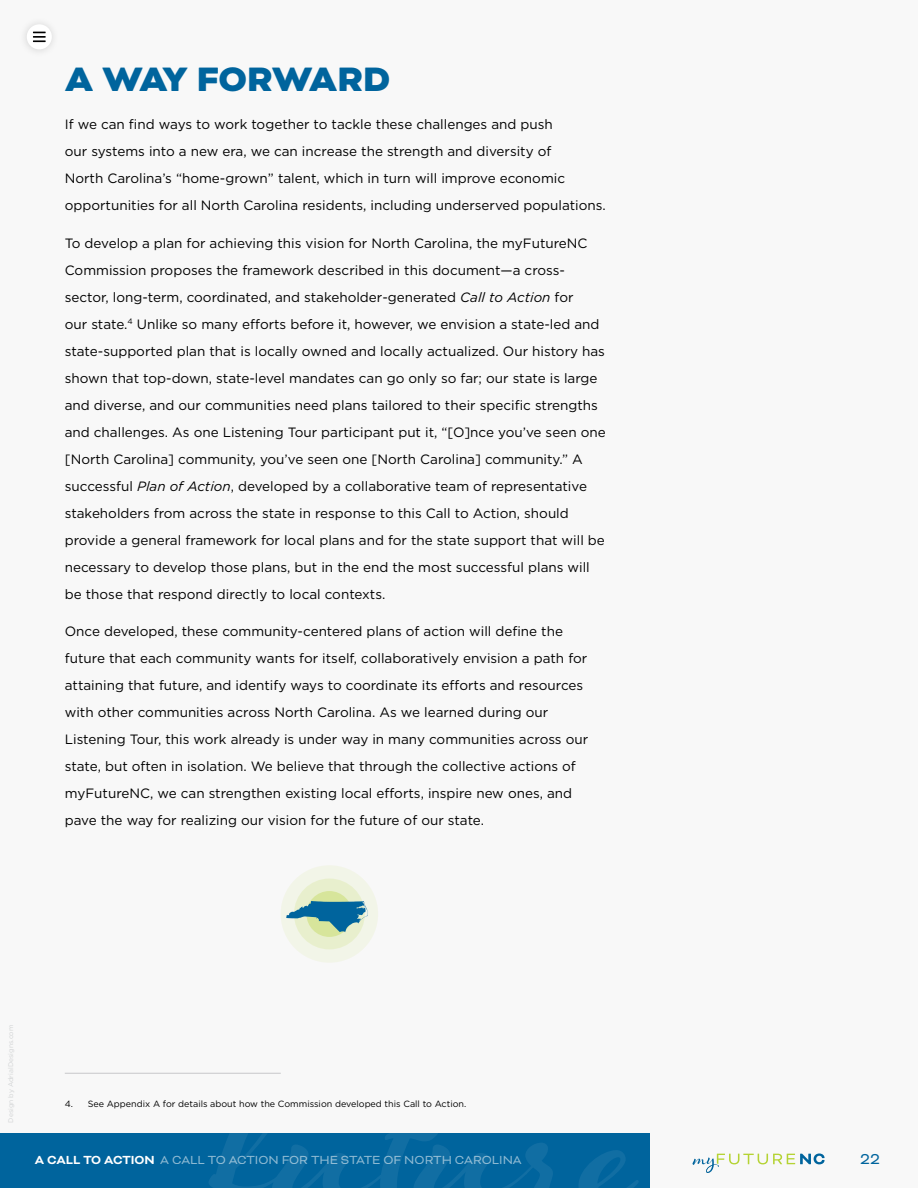
<style>
.page{position:relative;width:918px;height:1188px;background:#f8f8f8}
.page>*{position:absolute;margin:0;border:0;box-sizing:border-box;transform-origin:0 0}
.t1{font:900 39px "Bicyclette";letter-spacing:-.015em;color:#00649d}
.t2{font:16.5px "Bicyclette";color:#00649d}
.t3{font:13.5px/27px "Gotham";color:#000}
.t4{font:13.5px "Bicyclette";color:#fff}
.t5{font:9px "Gotham";color:#000}
.t6{font:6.75px "Gotham";color:#d1d3d4}
.s1{font-style:italic}
.s2{font-weight:700}
</style>
<div class="page">
<div style="left:0;top:1133px;width:650px;height:55px;background:#00649d"></div>
<svg style="left:209px;top:1133px;width:430px;height:55px"></svg>
<svg style="left:692px;top:1153px;width:133px;height:20px"></svg>
<hr style="left:65px;top:1073px;width:216px;height:1px;background:#c7c8ca">
<div style="left:281px;top:865px;width:97px;height:98px;background:#f2f5e8;border-radius:50%"></div>
<div style="left:294px;top:879px;width:71px;height:70px;background:#e8efcd;border-radius:50%"></div>
<div style="left:306px;top:891px;width:46px;height:46px;background:#d7e59b;border-radius:50%"></div>
<svg style="left:286px;top:901px;width:82px;height:31px"></svg>
<div style="left:27px;top:24px;width:25px;height:25px;background:#fff;border-radius:50%"></div>
<svg style="left:33px;top:32px;width:13px;height:10px"></svg>
<h1 class="t1" style="left:65px;top:56px;width:327px">A WAY FORWARD</h1>
<p class="t3" style="left:65px;top:110px;width:543px">If we can find ways to work together to tackle these challenges and push<br>our systems into a new era, we can increase the strength and diversity of<br>North Carolina’s “home-grown” talent, which in turn will improve economic opportunities for all North Carolina residents, including underserved populations.</p>
<p class="t3" style="left:65px;top:229px;width:542px">To develop a plan for achieving this vision for North Carolina, the myFutureNC Commission proposes the framework described in this document—a cross&shy;sector, long-term, coordinated, and stakeholder-generated <span class="s1">Call to Action</span> for<br>our state.<sup>4</sup> Unlike so many efforts before it, however, we envision a state-led and state-supported plan that is locally owned and locally actualized. Our history has shown that top-down, state-level mandates can go only so far; our state is large and diverse, and our communities need plans tailored to their specific strengths and challenges. As one Listening Tour participant put it, “[O]nce you’ve seen one [North Carolina] community, you’ve seen one [North Carolina] community.” A successful <span class="s1">Plan of Action</span>, developed by a collaborative team of representative stakeholders from across the state in response to this Call to Action, should provide a general framework for local plans and for the state support that will be necessary to develop those plans, but in the end the most successful plans will be those that respond directly to local contexts.</p>
<p class="t3" style="left:65px;top:618px;width:525px">Once developed, these community-centered plans of action will define the future that each community wants for itself, collaboratively envision a path for attaining that future, and identify ways to coordinate its efforts and resources with other communities across North Carolina. As we learned during our Listening Tour, this work already is under way in many communities across our state, but often in isolation. We believe that through the collective actions of myFutureNC, we can strengthen existing local efforts, inspire new ones, and pave the way for realizing our vision for the future of our state.</p>
<p class="t6" style="left:6px;top:1123px;width:99px;rotate:-90deg">Design by AdrialDesigns.com</p>
<p class="t5" style="left:65px;top:1098px;width:403px">4. See Appendix A for details about how the Commission developed this Call to Action.</p>
<p class="t4" style="left:35px;top:1152px;width:489px"><span class="s2">A CALL TO ACTION</span> A CALL TO ACTION FOR THE STATE OF NORTH CAROLINA</p>
<p class="t2" style="left:860px;top:1150px;width:22px">22</p>
</div>
